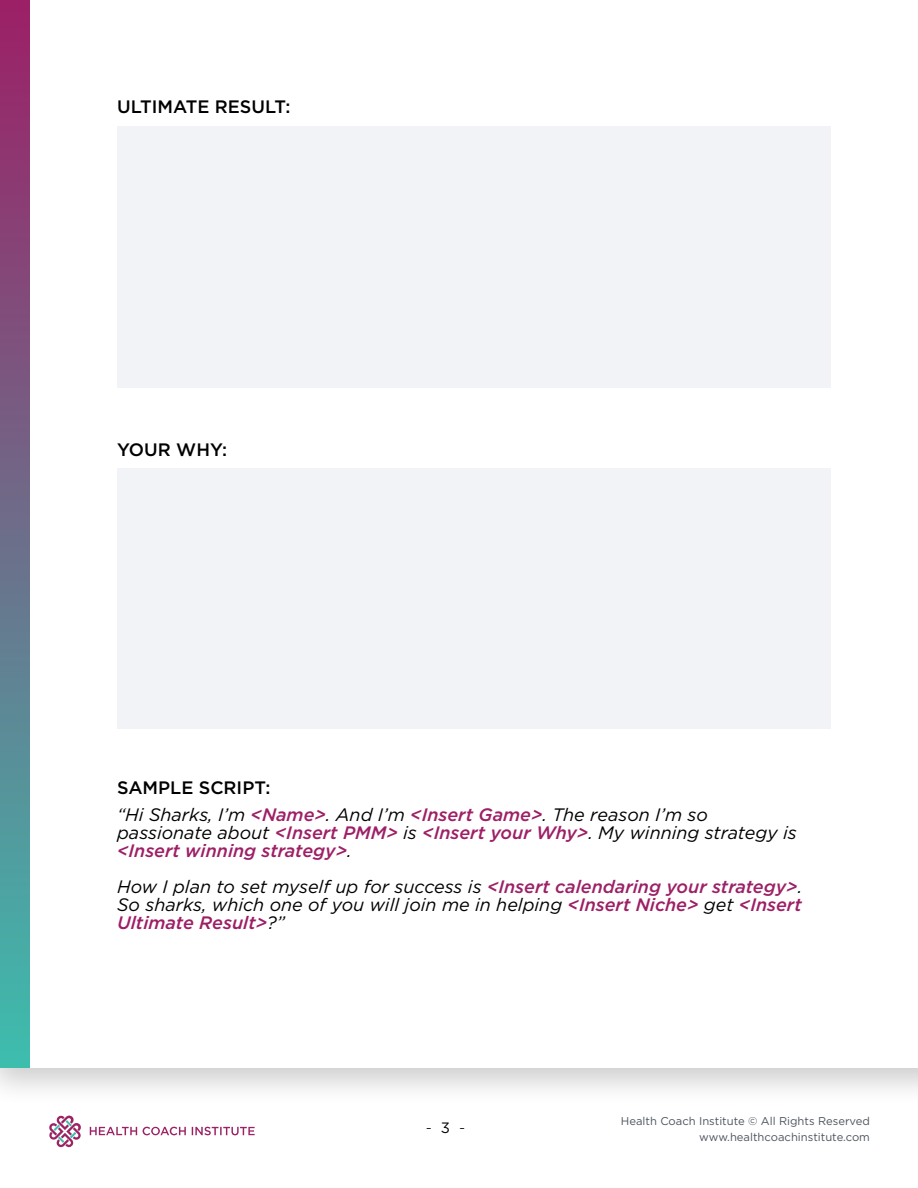
<style>
.page{position:relative;width:918px;height:1188px;background:#fff}
.page>*{position:absolute;margin:0;border:0;box-sizing:border-box;transform-origin:0 0}
.t1{font:italic 18px/18px "Gotham";color:#000}
.t2{font:italic 500 18px/18px "Gotham";color:#9e1f66}
.t3{font:500 18px "Gotham";color:#000}
.t4{font:300 15px "Gotham";color:#000}
.t5{font:11.25px/16.5px "Gotham";color:#4d545d;text-align:right}
.s1{font-weight:500;font-style:normal}
.s2{font-weight:500;color:#9e1f66}
.s3{font-weight:400;color:#000}
.s4{font-weight:500;color:#9c2166}
.s5{font-weight:500;color:#9d1e65}
.s6{font-weight:400}
</style>
<div class="page">
<div style="left:0;top:0;width:918px;height:1107px;background:#000;opacity:.2"></div>
<div style="left:0;top:0;width:918px;height:1068px;background:#fff"></div>
<div style="left:0;top:0;width:29px;height:1068px;background:linear-gradient(to bottom,#9d1f65,#3dbdad)"></div>
<svg style="left:90px;top:1127px;width:165px;height:8px"></svg>
<svg style="left:49px;top:1115px;width:32px;height:32px"></svg>
<div style="left:117px;top:126px;width:714px;height:262px;background:#f1f3f6"></div>
<div style="left:117px;top:468px;width:714px;height:261px;background:#f1f3f6"></div>
<p class="t3" style="left:117px;top:95px;width:175px">ULTIMATE RESULT:</p>
<p class="t3" style="left:117px;top:438px;width:112px">YOUR WHY:</p>
<p class="t1" style="left:117px;top:774px;width:592px;line-height:27px"><span class="s1">SAMPLE SCRIPT:<br></span>“Hi Sharks, I’m <span class="s2">&lt;Name&gt;</span>. And I’m <span class="s2">&lt;Insert Game&gt;</span>. The reason I’m so</p>
<p class="t2" style="left:117px;top:823px;width:681px"><span class="s3">passionate about</span> &lt;Insert PMM&gt; <span class="s3">is</span> &lt;Insert your Why&gt;<span class="s3">. My winning strategy is </span>&lt;Insert winning strategy&gt;<span class="s3">.</span></p>
<p class="t1" style="left:117px;top:877px;width:687px;text-align:justify">How I plan to set myself up for success is <span class="s4">&lt;Insert calendaring your strategy&gt;</span>.<br>So sharks, which one of you will join me in helping <span class="s5">&lt;Insert Niche&gt;</span> get <span class="s5">&lt;Insert Ultimate Result&gt;</span>?”</p>
<p class="t4" style="left:426px;top:1119px;width:41px">- <span class="s6">3</span> -</p>
<p class="t5" style="left:621px;top:1112px;width:251px">Health Coach Institute © All Rights Reserved www.healthcoachinstitute.com</p>
</div>
